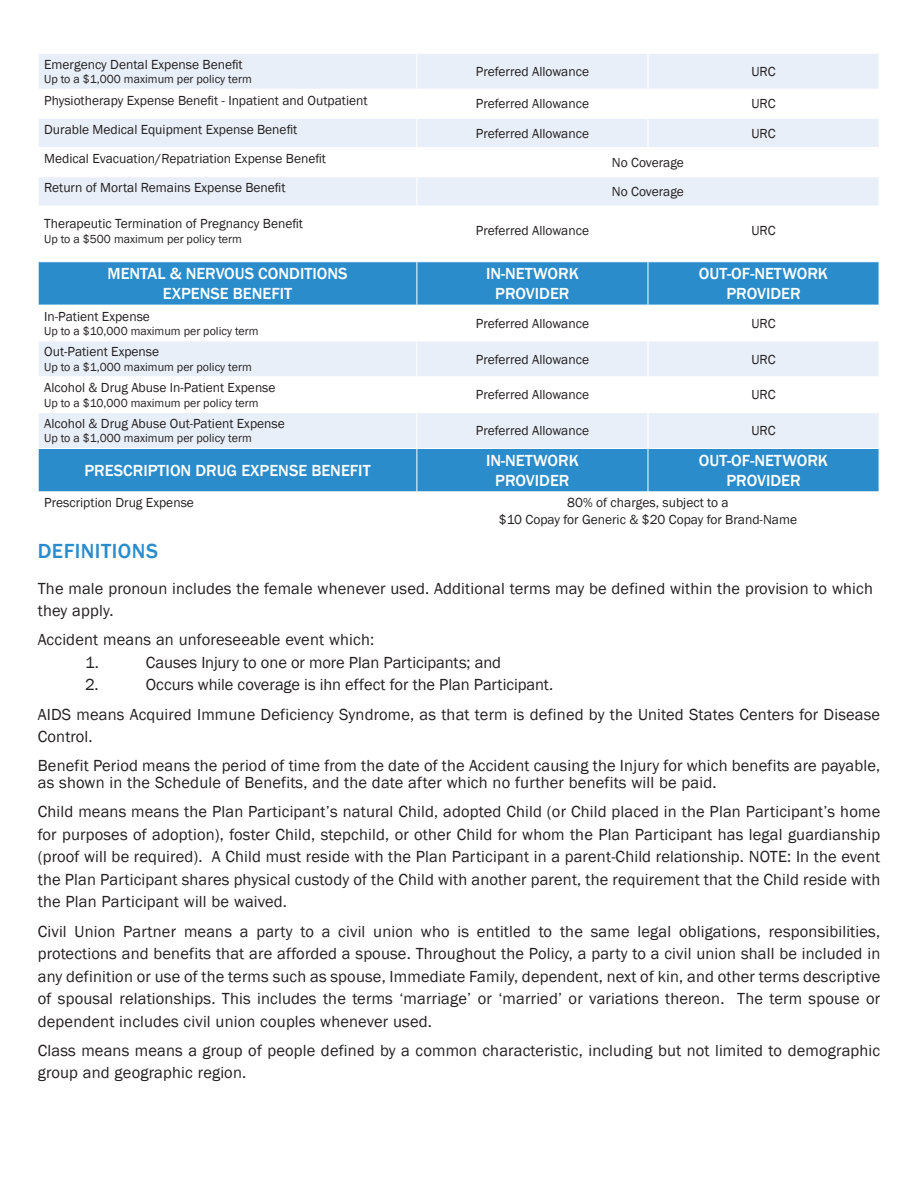
<style>
.page{position:relative;width:918px;height:1188px;background:#fff}
.page>*{position:absolute;margin:0;border:0;box-sizing:border-box;transform-origin:0 0}
.Header{font:500 21px "Franklin Gothic";letter-spacing:.025em;color:#2a8ccb}
.Body{font:16.5px/22.5px "Franklin Gothic";letter-spacing:.01em;color:#231f20}
.Schedule_Col_Heads{font:500 16.5px/19.8px "Franklin Gothic";color:#fff;text-align:center}
.Schedule_Column_1{font:13.5px "Franklin Gothic";color:#231f20}
.Schedule_columns_2n3{font:13.5px "Franklin Gothic";color:#231f20}
.Schedule_Column_1-2{font:12px "Franklin Gothic";color:#231f20}
</style>
<div class="page">
<div style="left:39px;top:262px;width:840px;height:43px;background:#2a8ccb"></div>
<div style="left:39px;top:449px;width:840px;height:42px;background:#2a8ccb"></div>
<svg style="left:39px;top:342px;width:840px;height:106px;fill:#e8eff8"></svg>
<hr style="left:417px;top:262px;width:1px;height:43px;background:#fff">
<hr style="left:648px;top:262px;width:1px;height:43px;background:#fff">
<hr style="left:417px;top:449px;width:1px;height:42px;background:#fff">
<hr style="left:648px;top:449px;width:1px;height:42px;background:#fff">
<hr style="left:38px;top:376px;width:379px;height:1px;background:#fff">
<hr style="left:38px;top:412px;width:379px;height:1px;background:#fff">
<hr style="left:648px;top:376px;width:231px;height:1px;background:#fff">
<hr style="left:648px;top:412px;width:231px;height:1px;background:#fff">
<hr style="left:417px;top:341px;width:1px;height:35px;background:#fff">
<hr style="left:648px;top:341px;width:1px;height:35px;background:#fff">
<hr style="left:417px;top:376px;width:231px;height:1px;background:#fff">
<hr style="left:417px;top:377px;width:1px;height:35px;background:#fff">
<hr style="left:648px;top:377px;width:1px;height:35px;background:#fff">
<hr style="left:417px;top:412px;width:231px;height:1px;background:#fff">
<hr style="left:417px;top:413px;width:1px;height:35px;background:#fff">
<hr style="left:648px;top:413px;width:1px;height:35px;background:#fff">
<div style="left:39px;top:54px;width:840px;height:152px;background:#e8eff8"></div>
<svg style="left:39px;top:90px;width:840px;height:86px"></svg>
<hr style="left:38px;top:89px;width:379px;height:1px;background:#fff">
<hr style="left:38px;top:118px;width:379px;height:1px;background:#fff">
<hr style="left:38px;top:147px;width:379px;height:1px;background:#fff">
<hr style="left:38px;top:176px;width:379px;height:1px;background:#fff">
<hr style="left:648px;top:89px;width:231px;height:1px;background:#fff">
<hr style="left:648px;top:118px;width:231px;height:1px;background:#fff">
<hr style="left:648px;top:147px;width:231px;height:1px;background:#fff">
<hr style="left:417px;top:54px;width:1px;height:35px;background:#fff">
<hr style="left:648px;top:54px;width:1px;height:35px;background:#fff">
<hr style="left:417px;top:89px;width:231px;height:1px;background:#fff">
<hr style="left:417px;top:118px;width:231px;height:1px;background:#fff">
<svg style="left:648px;top:90px;width:1px;height:57px"></svg>
<hr style="left:417px;top:147px;width:231px;height:1px;background:#fff">
<hr style="left:417px;top:176px;width:231px;height:1px;background:#fff">
<svg style="left:417px;top:90px;width:1px;height:116px"></svg>
<hr style="left:648px;top:176px;width:231px;height:1px;background:#fff">
<p class="Schedule_Column_1" style="left:44px;top:56px;width:200px">Emergency Dental Expense Benefit</p>
<p class="Schedule_Column_1-2" style="left:44px;top:72px;width:209px">Up to a $1,000 maximum per policy term</p>
<p class="Schedule_columns_2n3" style="left:476px;top:63px;width:115px">Preferred Allowance</p>
<p class="Schedule_columns_2n3" style="left:751px;top:63px;width:26px">URC</p>
<p class="Schedule_Column_1" style="left:44px;top:92px;width:325px">Physiotherapy Expense Benefit - Inpatient and Outpatient</p>
<p class="Schedule_columns_2n3" style="left:476px;top:96px;width:115px">Preferred Allowance</p>
<p class="Schedule_columns_2n3" style="left:751px;top:96px;width:26px">URC</p>
<p class="Schedule_Column_1" style="left:44px;top:121px;width:255px">Durable Medical Equipment Expense Benefit</p>
<p class="Schedule_columns_2n3" style="left:476px;top:125px;width:115px">Preferred Allowance</p>
<p class="Schedule_columns_2n3" style="left:751px;top:125px;width:26px">URC</p>
<p class="Schedule_Column_1" style="left:44px;top:150px;width:283px">Medical Evacuation/Repatriation Expense Benefit</p>
<p class="Schedule_columns_2n3" style="left:612px;top:154px;width:74px">No Coverage</p>
<p class="Schedule_Column_1" style="left:44px;top:179px;width:243px">Return of Mortal Remains Expense Benefit</p>
<p class="Schedule_columns_2n3" style="left:612px;top:183px;width:74px">No Coverage</p>
<p class="Schedule_Column_1" style="left:44px;top:215px;width:260px">Therapeutic Termination of Pregnancy Benefit</p>
<p class="Schedule_Column_1-2" style="left:44px;top:231px;width:199px">Up to a $500 maximum per policy term</p>
<p class="Schedule_columns_2n3" style="left:476px;top:222px;width:115px">Preferred Allowance</p>
<p class="Schedule_columns_2n3" style="left:751px;top:222px;width:26px">URC</p>
<p class="Schedule_Col_Heads" style="left:108px;top:264px;width:242px">MENTAL &amp; NERVOUS CONDITIONS</p>
<p class="Schedule_Col_Heads" style="left:163px;top:284px;width:131px">EXPENSE BENEFIT</p>
<p class="Schedule_Column_1" style="left:44px;top:308px;width:107px">In-Patient Expense</p>
<p class="Schedule_Column_1-2" style="left:44px;top:323px;width:216px">Up to a $10,000 maximum per policy term</p>
<p class="Schedule_Column_1" style="left:44px;top:344px;width:117px">Out-Patient Expense</p>
<p class="Schedule_Column_1-2" style="left:44px;top:359px;width:209px">Up to a $1,000 maximum per policy term</p>
<p class="Schedule_Column_1" style="left:44px;top:379px;width:233px">Alcohol &amp; Drug Abuse In-Patient Expense</p>
<p class="Schedule_Column_1-2" style="left:44px;top:395px;width:216px">Up to a $10,000 maximum per policy term</p>
<p class="Schedule_Column_1" style="left:44px;top:415px;width:242px">Alcohol &amp; Drug Abuse Out-Patient Expense</p>
<p class="Schedule_Column_1-2" style="left:44px;top:431px;width:209px">Up to a $1,000 maximum per policy term</p>
<p class="Schedule_Col_Heads" style="left:486px;top:264px;width:94px">IN-NETWORK</p>
<p class="Schedule_Col_Heads" style="left:495px;top:284px;width:76px">PROVIDER</p>
<p class="Schedule_Col_Heads" style="left:699px;top:264px;width:131px">OUT-OF-NETWORK<br>PROVIDER</p>
<p class="Schedule_columns_2n3" style="left:476px;top:315px;width:115px">Preferred Allowance</p>
<p class="Schedule_columns_2n3" style="left:751px;top:315px;width:26px">URC</p>
<p class="Schedule_columns_2n3" style="left:476px;top:351px;width:115px">Preferred Allowance</p>
<p class="Schedule_columns_2n3" style="left:751px;top:351px;width:26px">URC</p>
<p class="Schedule_columns_2n3" style="left:476px;top:387px;width:115px">Preferred Allowance</p>
<p class="Schedule_columns_2n3" style="left:751px;top:387px;width:26px">URC</p>
<p class="Schedule_columns_2n3" style="left:476px;top:422px;width:115px">Preferred Allowance</p>
<p class="Schedule_columns_2n3" style="left:751px;top:422px;width:26px">URC</p>
<p class="Schedule_Col_Heads" style="left:84px;top:461px;width:288px">PRESCRIPTION DRUG EXPENSE BENEFIT</p>
<p class="Schedule_Col_Heads" style="left:486px;top:451px;width:94px">IN-NETWORK<br>PROVIDER</p>
<p class="Schedule_Col_Heads" style="left:699px;top:451px;width:131px">OUT-OF-NETWORK<br>PROVIDER</p>
<p class="Schedule_Column_1" style="left:44px;top:494px;width:151px">Prescription Drug Expense</p>
<p class="Schedule_columns_2n3" style="left:567px;top:494px;width:163px">80% of charges, subject to a</p>
<p class="Schedule_columns_2n3" style="left:499px;top:511px;width:300px">$10 Copay for Generic &amp; $20 Copay for Brand-Name</p>
<p class="Header" style="left:38px;top:538px;width:122px">DEFINITIONS</p>
<p class="Body" style="left:38px;top:577px;width:837px">The male pronoun includes the female whenever used. Additional terms may be defined within the provision to which they apply.</p>
<p class="Body" style="left:38px;top:629px;width:338px">Accident means an unforeseeable event which:</p>
<p class="Body" style="left:85px;top:652px;width:15px">1.</p>
<p class="Body" style="left:146px;top:652px;width:357px">Causes Injury to one or more Plan Participants; and</p>
<p class="Body" style="left:85px;top:674px;width:15px">2.</p>
<p class="Body" style="left:146px;top:674px;width:409px">Occurs while coverage is ihn effect for the Plan Participant.</p>
<p class="Body" style="left:38px;top:703px;width:844px">AIDS means Acquired Immune Deficiency Syndrome, as that term is defined by the United States Centers for Disease<br>Control.</p>
<p class="Body" style="left:38px;top:758px;width:844px;line-height:16.6px">Benefit Period means the period of time from the date of the Accident causing the Injury for which benefits are payable, as shown in the Schedule of Benefits, and the date after which no further benefits will be paid.</p>
<p class="Body" style="left:38px;top:801px;width:844px;text-align:justify">Child means means the Plan Participant’s natural Child, adopted Child (or Child placed in the Plan Participant’s home for purposes of adoption), foster Child, stepchild, or other Child for whom the Plan Participant has legal guardianship (proof will be required). A Child must reside with the Plan Participant in a parent-Child relationship. NOTE: In the event the Plan Participant shares physical custody of the Child with another parent, the requirement that the Child reside with the Plan Participant will be waived.</p>
<p class="Body" style="left:38px;top:920px;width:844px;text-align:justify">Civil Union Partner means a party to a civil union who is entitled to the same legal obligations, responsibilities, protections and benefits that are afforded a spouse. Throughout the Policy, a party to a civil union shall be included in any definition or use of the terms such as spouse, Immediate Family, dependent, next of kin, and other terms descriptive of spousal relationships. This includes the terms ‘marriage’ or ‘married’ or variations thereon. The term spouse or dependent includes civil union couples whenever used.</p>
<p class="Body" style="left:38px;top:1039px;width:844px">Class means means a group of people defined by a common characteristic, including but not limited to demographic group and geographic region.</p>
</div>
